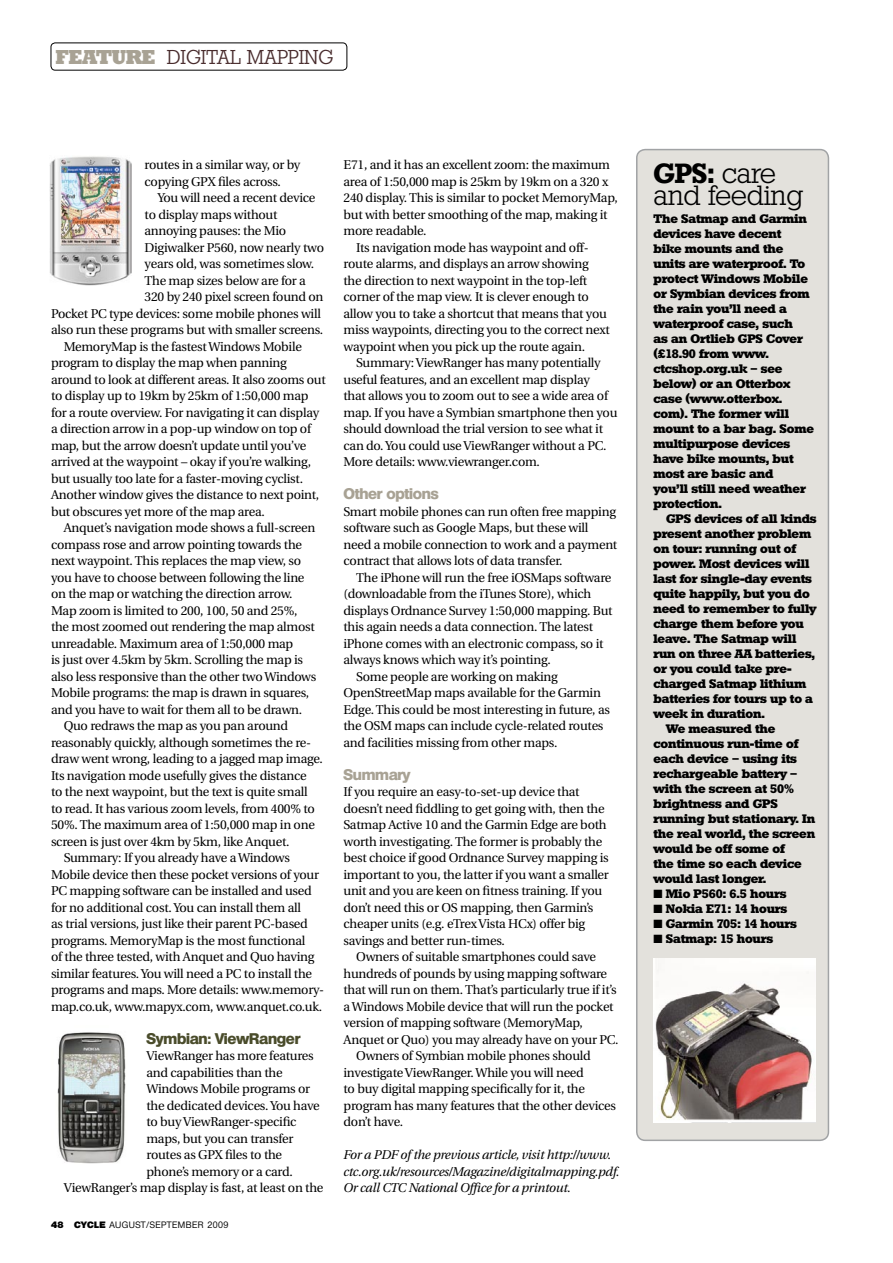
<style>
.page{position:relative;width:893px;height:1263px;background:#fff}
.page>*{position:absolute;margin:0;border:0;box-sizing:border-box;transform-origin:0 0}
._2ndPara{font:300 27px/22.5px "Stafford";color:#000}
._1stPara{font:300 19.5px "Stafford";color:#472a2b}
._2ndPara-2{font:800 15px "Olympia";letter-spacing:-.02em;color:#a8a294}
._2ndPara-3{font:800 15px "Olympia";letter-spacing:-.02em;color:#4a4c2b}
._2ndPara-4{font:12.75px/16.5px "Utopia";letter-spacing:-.02em;color:#000}
._2ndPara-5{font:italic 12.75px/16.5px "Utopia";letter-spacing:-.02em;color:#000}
._2ndPara-6{font:700 12px/15px "Stafford";letter-spacing:-.01em;color:#000}
.t1{font:500 9px "Olympia";letter-spacing:.05em;color:#000}
.s1{font-weight:800;color:#a8a294}
.s2{font-weight:800}
.s3{font-weight:600}
</style>
<div class="page">
<div style="left:51px;top:43px;width:296px;height:28px;border:1px solid #000;border-radius:4px"></div>
<img style="left:49px;top:156px;width:83px;height:130px">
<img style="left:57px;top:1032px;width:69px;height:132px">
<div style="left:637px;top:150px;width:191px;height:990px;background:#e3e1dc;border-radius:9px"></div>
<div style="left:636px;top:149px;width:193px;height:992px;border:2px solid #a1a3a5;border-radius:9px"></div>
<img style="left:653px;top:958px;width:163px;height:164px">
<p class="_1stPara" style="left:56px;top:46px;width:279px"><span class="s1">FEATURE</span> digital mapping</p>
<p class="_2ndPara-4" style="left:145px;top:157px;width:157px">routes in a similar way, or by copying GPX files across.</p>
<p class="_2ndPara-4" style="left:157px;top:190px;width:160px">You will need a recent device</p>
<p class="_2ndPara-4" style="left:145px;top:206px;width:134px">to display maps without</p>
<p class="_2ndPara-4" style="left:145px;top:223px;width:143px">annoying pauses: the Mio</p>
<p class="_2ndPara-4" style="left:145px;top:239px;width:181px">Digiwalker P560, now nearly two</p>
<p class="_2ndPara-4" style="left:145px;top:256px;width:171px">years old, was sometimes slow.</p>
<p class="_2ndPara-4" style="left:145px;top:272px;width:163px">The map sizes below are for a</p>
<p class="_2ndPara-4" style="left:145px;top:289px;width:180px">320 by 240 pixel screen found on</p>
<p class="_2ndPara-4" style="left:51px;top:305px;width:271px">Pocket PC type devices: some mobile phones will</p>
<p class="_2ndPara-4" style="left:51px;top:322px;width:274px">also run these programs but with smaller screens.</p>
<p class="_2ndPara-4" style="left:51px;top:338px;width:276px;text-indent:13px">MemoryMap is the fastest Windows Mobile program to display the map when panning around to look at different areas. It also zooms out to display up to 19km by 25km of 1:50,000 map for a route overview. For navigating it can display a direction arrow in a pop-up window on top of map, but the arrow doesn’t update until you’ve arrived at the waypoint – okay if you’re walking, but usually too late for a faster-moving cyclist.<br>Another window gives the distance to next point, but obscures yet more of the map area.</p>
<p class="_2ndPara-4" style="left:51px;top:520px;width:267px;text-indent:13px">Anquet’s navigation mode shows a full-screen compass rose and arrow pointing towards the next waypoint. This replaces the map view, so you have to choose between following the line on the map or watching the direction arrow.<br>Map zoom is limited to 200, 100, 50 and 25%, the most zoomed out rendering the map almost unreadable. Maximum area of 1:50,000 map<br>is just over 4.5km by 5km. Scrolling the map is also less responsive than the other two Windows Mobile programs: the map is drawn in squares, and you have to wait for them all to be drawn.</p>
<p class="_2ndPara-4" style="left:51px;top:718px;width:273px;text-indent:13px">Quo redraws the map as you pan around reasonably quickly, although sometimes the re&shy;draw went wrong, leading to a jagged map image.<br>Its navigation mode usefully gives the distance<br>to the next waypoint, but the text is quite small<br>to read. It has various zoom levels, from 400% to 50%. The maximum area of 1:50,000 map in one screen is just over 4km by 5km, like Anquet.</p>
<p class="_2ndPara-4" style="left:51px;top:850px;width:275px;text-indent:13px">Summary: If you already have a Windows Mobile device then these pocket versions of your PC mapping software can be installed and used for no additional cost. You can install them all<br>as trial versions, just like their parent PC-based programs. MemoryMap is the most functional<br>of the three tested, with Anquet and Quo having similar features. You will need a PC to install the programs and maps. More details: www.memory&shy;map.co.uk, www.mapyx.com, www.anquet.co.uk.</p>
<p class="_2ndPara-3" style="left:146px;top:1030px;width:155px">Symbian: ViewRanger</p>
<p class="_2ndPara-4" style="left:146px;top:1048px;width:175px">ViewRanger has more features and capabilities than the<br>Windows Mobile programs or the dedicated devices. You have to buy ViewRanger-specific maps, but you can transfer routes as GPX files to the phone’s memory or a card.</p>
<p class="_2ndPara-4" style="left:64px;top:1180px;width:261px">ViewRanger’s map display is fast, at least on the</p>
<p class="t1" style="left:51px;top:1219px;width:179px"><span class="s2">48 CYCLE</span> AUGUST/SEPTEMBER 2009</p>
<p class="_2ndPara-4" style="left:343px;top:157px;width:276px">E71, and it has an excellent zoom: the maximum area of 1:50,000 map is 25km by 19km on a 320 x 240 display. This is similar to pocket MemoryMap, but with better smoothing of the map, making it more readable.</p>
<p class="_2ndPara-4" style="left:343px;top:239px;width:268px;text-indent:13px">Its navigation mode has waypoint and off&shy;route alarms, and displays an arrow showing the direction to next waypoint in the top-left corner of the map view. It is clever enough to allow you to take a shortcut that means that you miss waypoints, directing you to the correct next waypoint when you pick up the route again.</p>
<p class="_2ndPara-4" style="left:343px;top:355px;width:275px;text-indent:13px">Summary: ViewRanger has many potentially useful features, and an excellent map display<br>that allows you to zoom out to see a wide area of map. If you have a Symbian smartphone then you should download the trial version to see what it can do. You could use ViewRanger without a PC.<br>More details: www.viewranger.com.</p>
<p class="_2ndPara-2" style="left:343px;top:485px;width:97px">Other options</p>
<p class="_2ndPara-4" style="left:343px;top:503px;width:275px">Smart mobile phones can run often free mapping software such as Google Maps, but these will need a mobile connection to work and a payment contract that allows lots of data transfer.</p>
<p class="_2ndPara-4" style="left:343px;top:569px;width:271px;text-indent:13px">The iPhone will run the free iOSMaps software (downloadable from the iTunes Store), which displays Ordnance Survey 1:50,000 mapping. But this again needs a data connection. The latest iPhone comes with an electronic compass, so it always knows which way it’s pointing.</p>
<p class="_2ndPara-4" style="left:343px;top:668px;width:268px;text-indent:13px">Some people are working on making OpenStreetMap maps available for the Garmin Edge. This could be most interesting in future, as the OSM maps can include cycle-related routes and facilities missing from other maps.</p>
<p class="_2ndPara-2" style="left:343px;top:766px;width:69px">Summary</p>
<p class="_2ndPara-4" style="left:343px;top:784px;width:267px">If you require an easy-to-set-up device that doesn’t need fiddling to get going with, then the Satmap Active 10 and the Garmin Edge are both worth investigating. The former is probably the best choice if good Ordnance Survey mapping is important to you, the latter if you want a smaller unit and you are keen on fitness training. If you don’t need this or OS mapping, then Garmin’s cheaper units (e.g. eTrex Vista HCx) offer big savings and better run-times.</p>
<p class="_2ndPara-4" style="left:343px;top:949px;width:277px;text-indent:13px">Owners of suitable smartphones could save hundreds of pounds by using mapping software that will run on them. That’s particularly true if it’s a Windows Mobile device that will run the pocket version of mapping software (MemoryMap, Anquet or Quo) you may already have on your PC.</p>
<p class="_2ndPara-4" style="left:343px;top:1048px;width:274px;text-indent:13px">Owners of Symbian mobile phones should investigate ViewRanger. While you will need<br>to buy digital mapping specifically for it, the program has many features that the other devices don’t have.</p>
<p class="_2ndPara-5" style="left:343px;top:1147px;width:278px">For a PDF of the previous article, visit http://www. ctc.org.uk/resources/Magazine/digitalmapping.pdf.<br>Or call CTC National Office for a printout.</p>
<p class="_2ndPara" style="left:653px;top:162px;width:151px"><span class="s3">GPS:</span> care and feeding</p>
<p class="_2ndPara-6" style="left:653px;top:212px;width:162px">The Satmap and Garmin devices have decent<br>bike mounts and the units are waterproof. To protect Windows Mobile or Symbian devices from the rain you’ll need a waterproof case, such<br>as an Ortlieb GPS Cover (£18.90 from www. ctcshop.org.uk – see below) or an Otterbox case (www.otterbox. com). The former will mount to a bar bag. Some multipurpose devices have bike mounts, but most are basic and<br>you’ll still need weather protection.</p>
<p class="_2ndPara-6" style="left:653px;top:512px;width:165px;text-indent:13px">GPS devices of all kinds present another problem on tour: running out of power. Most devices will last for single-day events quite happily, but you do need to remember to fully charge them before you leave. The Satmap will run on three AA batteries, or you could take pre&shy;charged Satmap lithium batteries for tours up to a week in duration.</p>
<p class="_2ndPara-6" style="left:653px;top:722px;width:163px;text-indent:13px">We measured the continuous run-time of each device – using its rechargeable battery – with the screen at 50% brightness and GPS running but stationary. In the real world, the screen would be off some of<br>the time so each device would last longer.</p>
<p class="_2ndPara-6" style="left:653px;top:887px;width:135px">■ Mio P560: 6.5 hours</p>
<p class="_2ndPara-6" style="left:653px;top:902px;width:135px">■ Nokia E71: 14 hours</p>
<p class="_2ndPara-6" style="left:653px;top:917px;width:145px">■ Garmin 705: 14 hours</p>
<p class="_2ndPara-6" style="left:653px;top:932px;width:121px">■ Satmap: 15 hours</p>
</div>
